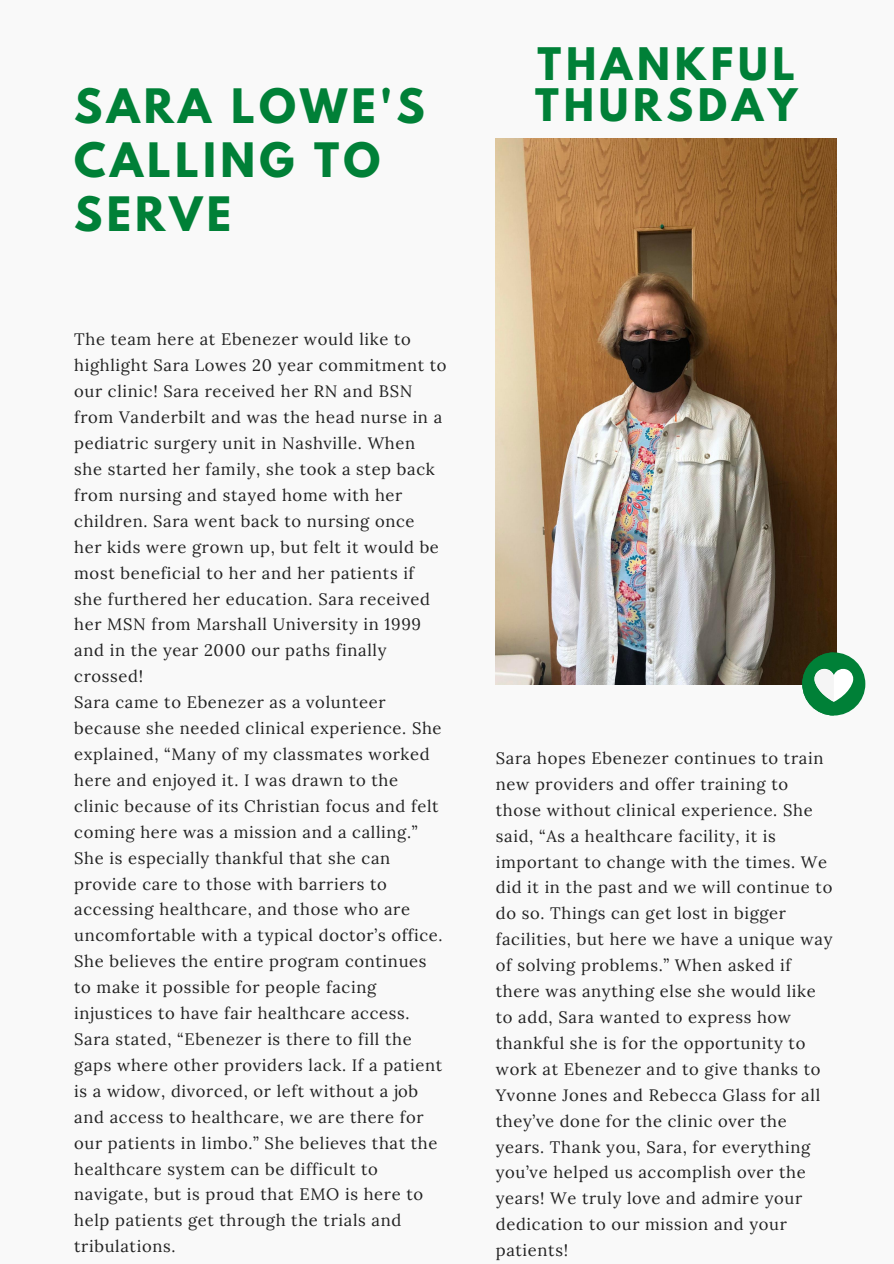
<style>
.page{position:relative;width:894px;height:1264px;background:#fff}
.page>*{position:absolute;margin:0;border:0;box-sizing:border-box;transform-origin:0 0}
.t1{font:700 42px/54px "League Spartan";letter-spacing:.1em;color:#008037}
.t2{font:700 39.75px/40.5px "League Spartan";letter-spacing:.12em;color:#008037}
.t3{font:16.5px/26px "Lora";letter-spacing:.04em;color:#222}
</style>
<div class="page">
<div style="left:0;top:0;width:893px;height:1263px;background:#f9f9f9"></div>
<img style="left:495px;top:138px;width:340px;height:546px">
<div style="left:802px;top:652px;width:63px;height:63px;background:#008037;border-radius:50%"></div>
<svg style="left:802px;top:652px;width:52px;height:63px"></svg>
<h1 class="t1" style="left:74px;top:85px;width:352px">SARA LOWE'S<br>CALLING TO<br>SERVE</h1>
<p class="t3" style="left:74px;top:326px;width:374px">The team here at Ebenezer would like to highlight Sara Lowes 20 year commitment to our clinic! Sara received her RN and BSN from Vanderbilt and was the head nurse in a pediatric surgery unit in Nashville. When she started her family, she took a step back from nursing and stayed home with her children. Sara went back to nursing once<br>her kids were grown up, but felt it would be most beneficial to her and her patients if<br>she furthered her education. Sara received her MSN from Marshall University in 1999 and in the year 2000 our paths finally crossed!<br>Sara came to Ebenezer as a volunteer because she needed clinical experience. She explained, “Many of my classmates worked here and enjoyed it. I was drawn to the clinic because of its Christian focus and felt coming here was a mission and a calling.” She is especially thankful that she can provide care to those with barriers to accessing healthcare, and those who are uncomfortable with a typical doctor’s office.<br>She believes the entire program continues to make it possible for people facing injustices to have fair healthcare access.<br>Sara stated, “Ebenezer is there to fill the gaps where other providers lack. If a patient is a widow, divorced, or left without a job and access to healthcare, we are there for our patients in limbo.” She believes that the healthcare system can be difficult to navigate, but is proud that EMO is here to help patients get through the trials and tribulations.</p>
<h2 class="t2" style="left:535px;top:49px;width:263px">THANKFUL<br>THURSDAY</h2>
<p class="t3" style="left:495px;top:745px;width:338px">Sara hopes Ebenezer continues to train new providers and offer training to those without clinical experience. She said, “As a healthcare facility, it is important to change with the times. We did it in the past and we will continue to do so. Things can get lost in bigger facilities, but here we have a unique way of solving problems.” When asked if there was anything else she would like to add, Sara wanted to express how thankful she is for the opportunity to work at Ebenezer and to give thanks to Yvonne Jones and Rebecca Glass for all they’ve done for the clinic over the years. Thank you, Sara, for everything you’ve helped us accomplish over the years! We truly love and admire your dedication to our mission and your patients!</p>
</div>
